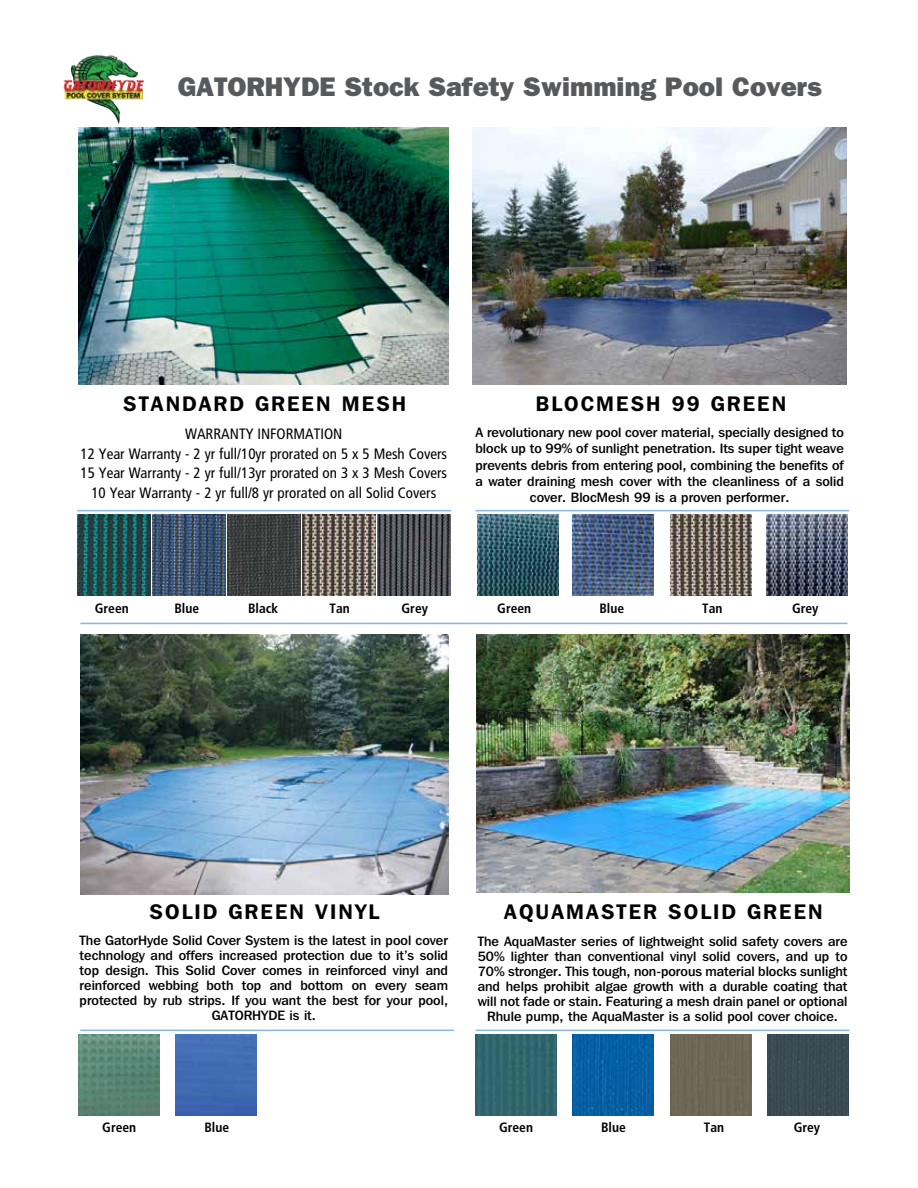
<style>
.page{position:relative;width:918px;height:1188px;background:#fff}
.page>*{position:absolute;margin:0;border:0;box-sizing:border-box;transform-origin:0 0}
.t1{font:800 27px "Franklin Gothic";color:#58595b}
.t2{font:600 21px "Franklin Gothic IT Cby BT";letter-spacing:.1em;color:#000}
.t3{font:condensed 15px/19.5px "Frutiger";color:#000;text-align:center}
.t4{font:500 13.5px/15px "Franklin Gothic IT Cby BT";color:#000;text-align:center}
.t5{font:700 condensed 13.5px "Frutiger";color:#000}
</style>
<div class="page">
<img style="left:78px;top:127px;width:371px;height:258px">
<img style="left:473px;top:127px;width:374px;height:258px">
<img style="left:227px;top:515px;width:73px;height:81px">
<img style="left:573px;top:515px;width:81px;height:81px">
<img style="left:478px;top:515px;width:81px;height:81px">
<img style="left:670px;top:515px;width:81px;height:81px">
<img style="left:77px;top:515px;width:73px;height:81px">
<img style="left:302px;top:515px;width:73px;height:81px">
<img style="left:152px;top:515px;width:73px;height:81px">
<img style="left:377px;top:515px;width:73px;height:81px">
<img style="left:766px;top:515px;width:81px;height:81px">
<hr style="left:77px;top:510px;width:374px;height:1px;background:#8ab8da">
<hr style="left:475px;top:510px;width:374px;height:1px;background:#8ab8da">
<img style="left:476px;top:635px;width:373px;height:257px">
<img style="left:80px;top:635px;width:369px;height:259px">
<img style="left:176px;top:1035px;width:81px;height:81px">
<img style="left:79px;top:1035px;width:81px;height:81px">
<img style="left:573px;top:1035px;width:81px;height:81px">
<img style="left:475px;top:1035px;width:81px;height:81px">
<div style="left:670px;top:1035px;width:81px;height:81px;background:#6e6755"></div>
<div style="left:768px;top:1035px;width:81px;height:81px;background:#3a4b51"></div>
<hr style="left:80px;top:1030px;width:374px;height:1px;background:#8ab8da">
<hr style="left:476px;top:1030px;width:373px;height:1px;background:#8ab8da">
<hr style="left:80px;top:623px;width:767px;height:1px;background:#8ab8da">
<img style="left:63px;top:54px;width:81px;height:71px">
<h1 class="t1" style="left:178px;top:71px;width:645px">GATORHYDE Stock Safety Swimming Pool Covers</h1>
<h2 class="t2" style="left:123px;top:391px;width:285px">STANDARD GREEN MESH</h2>
<p class="t3" style="left:81px;top:424px;width:368px">WARRANTY INFORMATION<br>12 Year Warranty - 2 yr full/10yr prorated on 5 x 5 Mesh Covers 15 Year Warranty - 2 yr full/13yr prorated on 3 x 3 Mesh Covers 10 Year Warranty - 2 yr full/8 yr prorated on all Solid Covers</p>
<p class="t4" style="left:475px;top:424px;width:370px;line-height:16.2px">A revolutionary new pool cover material, specially designed to block up to 99% of sunlight penetration. Its super tight weave prevents debris from entering pool, combining the benefits of a water draining mesh cover with the cleanliness of a solid cover. BlocMesh 99 is a proven performer.</p>
<h2 class="t2" style="left:536px;top:391px;width:252px">BLOCMESH 99 GREEN</h2>
<p class="t5" style="left:95px;top:600px;width:36px">Green</p>
<p class="t5" style="left:174px;top:600px;width:26px">Blue</p>
<p class="t5" style="left:248px;top:600px;width:32px">Black</p>
<p class="t5" style="left:330px;top:600px;width:22px">Tan</p>
<p class="t5" style="left:402px;top:600px;width:28px">Grey</p>
<p class="t5" style="left:497px;top:600px;width:36px">Green</p>
<p class="t5" style="left:599px;top:600px;width:26px">Blue</p>
<p class="t5" style="left:702px;top:600px;width:22px">Tan</p>
<p class="t5" style="left:792px;top:600px;width:28px">Grey</p>
<h2 class="t2" style="left:150px;top:898px;width:231px">SOLID GREEN VINYL</h2>
<h2 class="t2" style="left:504px;top:898px;width:320px">AQUAMASTER SOLID GREEN</h2>
<p class="t4" style="left:80px;top:932px;width:370px">The GatorHyde Solid Cover System is the latest in pool cover technology and offers increased protection due to it’s solid top design. This Solid Cover comes in reinforced vinyl and reinforced webbing both top and bottom on every seam protected by rub strips. If you want the best for your pool, GATORHYDE is it.</p>
<p class="t4" style="left:478px;top:934px;width:371px">The AquaMaster series of lightweight solid safety covers are 50% lighter than conventional vinyl solid covers, and up to 70% stronger. This tough, non-porous material blocks sunlight and helps prohibit algae growth with a durable coating that will not fade or stain. Featuring a mesh drain panel or optional Rhule pump, the AquaMaster is a solid pool cover choice.</p>
<p class="t5" style="left:102px;top:1120px;width:36px">Green</p>
<p class="t5" style="left:204px;top:1120px;width:26px">Blue</p>
<p class="t5" style="left:499px;top:1120px;width:36px">Green</p>
<p class="t5" style="left:601px;top:1120px;width:26px">Blue</p>
<p class="t5" style="left:704px;top:1120px;width:22px">Tan</p>
<p class="t5" style="left:794px;top:1120px;width:28px">Grey</p>
</div>
